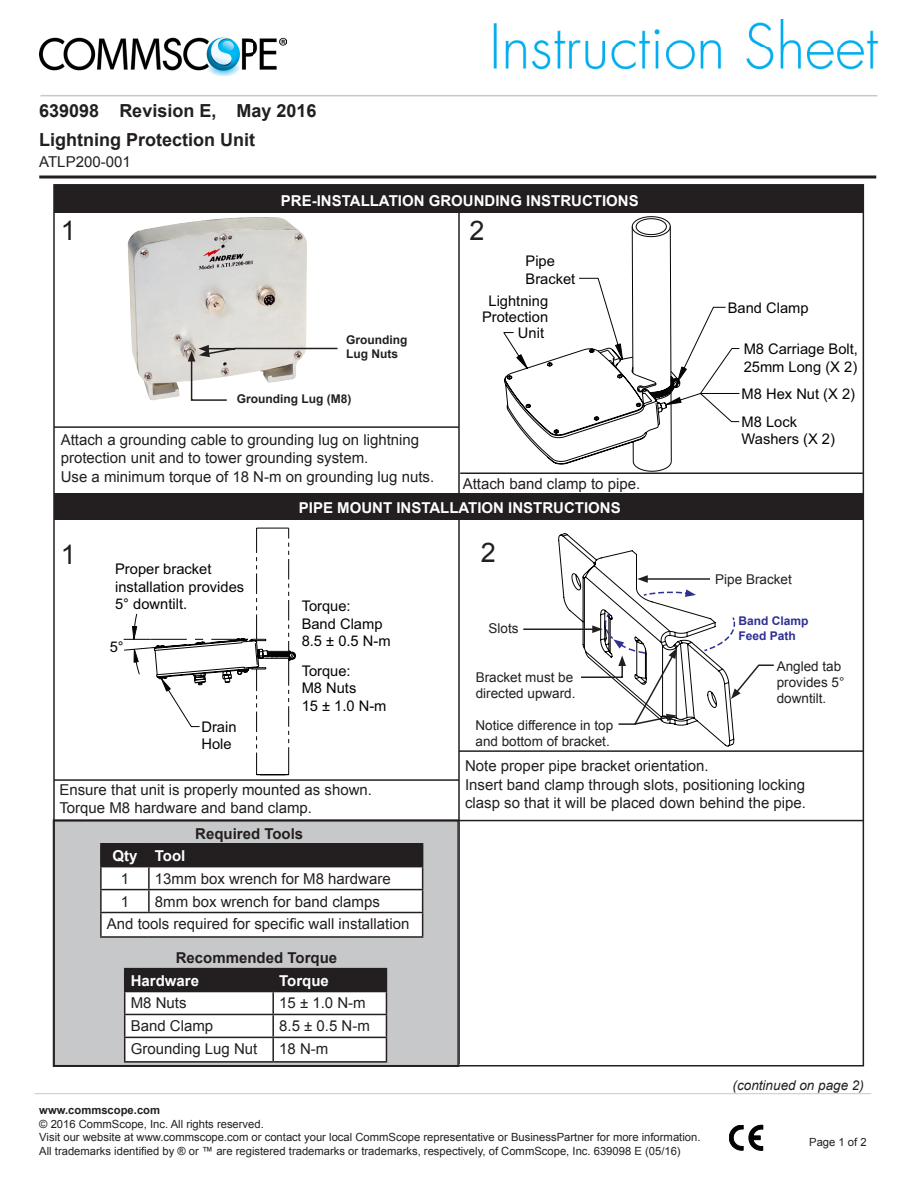
<style>
.page{position:relative;width:918px;height:1188px;background:#fff}
.page>*{position:absolute;margin:0;border:0;box-sizing:border-box;transform-origin:0 0}
.t1{font:27px "Arial";color:#231f20}
._1st_Head__Model{font:700 18px "Arial";color:#231f20}
.Caption_Figure{font:15px/18px "Arial";color:#231f20}
.Undline_Sm_Head{font:700 15px "Arial";color:#fff}
.Body_text{font:700 15px "Arial";color:#231f20}
._1st_Head__Model-2{font:15px "Arial";color:#231f20}
.t2{font:14.7px/17.7px "Arial";color:#040503}
.Body_text-2{font:13.5px/16.2px "Arial";color:#231f20}
.Cont__On{font:italic 13.5px "Arial";color:#231f20}
.Body_text-3{font:700 12px "Arial";color:#231f20}
.Body_text-4{font:700 12px/14.4px "Arial";color:#2e3092}
.t3{font:11.25px "Arial";color:#231f20}
.t4{font:700 11.25px "Arial";color:#231f20}
</style>
<div class="page">
<hr style="left:458px;top:184px;width:2px;height:880px;background:#231f20">
<img style="left:128px;top:217px;width:179px;height:183px">
<div style="left:54px;top:186px;width:810px;height:27px;background:#231f20"></div>
<svg style="left:503px;top:216px;width:237px;height:256px"></svg>
<div style="left:54px;top:493px;width:810px;height:27px;background:#231f20"></div>
<svg style="left:123px;top:527px;width:173px;height:248px"></svg>
<hr style="left:459px;top:750px;width:405px;height:2px;background:#231f20">
<hr style="left:54px;top:779px;width:405px;height:2px;background:#231f20">
<svg style="left:52px;top:819px;width:408px;height:248px;background:#bebfc1"></svg>
<hr style="left:124px;top:968px;width:149px;height:1px;background:#231f20">
<hr style="left:273px;top:968px;width:114px;height:1px;background:#231f20">
<svg style="left:124px;top:969px;width:263px;height:92px"></svg>
<hr style="left:124px;top:1061px;width:149px;height:2px;background:#231f20">
<hr style="left:273px;top:1061px;width:114px;height:2px;background:#231f20">
<hr style="left:100px;top:843px;width:49px;height:1px;background:#231f20">
<hr style="left:100px;top:845px;width:2px;height:21px;background:#231f20">
<hr style="left:149px;top:843px;width:274px;height:1px;background:#231f20">
<hr style="left:100px;top:866px;width:49px;height:1px;background:#231f20">
<hr style="left:100px;top:867px;width:2px;height:22px;background:#231f20">
<hr style="left:100px;top:889px;width:49px;height:1px;background:#231f20">
<hr style="left:100px;top:890px;width:2px;height:22px;background:#231f20">
<hr style="left:100px;top:912px;width:49px;height:1px;background:#231f20">
<hr style="left:100px;top:913px;width:2px;height:23px;background:#231f20">
<svg style="left:101px;top:844px;width:322px;height:92px"></svg>
<hr style="left:100px;top:936px;width:49px;height:2px;background:#231f20">
<hr style="left:149px;top:936px;width:274px;height:2px;background:#231f20">
<hr style="left:523px;top:628px;width:72px;height:2px;background:#231f20">
<svg style="left:558px;top:533px;width:216px;height:213px"></svg>
<svg style="left:188px;top:345px;width:64px;height:56px"></svg>
<hr style="left:235px;top:348px;width:103px;height:1px;background:#231f20">
<hr style="left:54px;top:426px;width:405px;height:2px;background:#231f20">
<hr style="left:460px;top:472px;width:403px;height:2px;background:#231f20">
<hr style="left:54px;top:820px;width:810px;height:1px;background:#231f20">
<img style="left:39px;top:37px;width:247px;height:39px">
<img style="left:493px;top:20px;width:386px;height:50px">
<hr style="left:40px;top:95px;width:838px;height:1px;background:#c7c8ca">
<hr style="left:39px;top:176px;width:837px;height:2px;background:#231f20">
<hr style="left:34px;top:1093px;width:837px;height:1px;background:#c7c8ca">
<svg style="left:749px;top:1125px;width:14px;height:26px"></svg>
<svg style="left:729px;top:1125px;width:14px;height:25px"></svg>
<p class="_1st_Head__Model" style="left:39px;top:98px;width:279px">639098 Revision E, May 2016</p>
<p class="_1st_Head__Model" style="left:39px;top:128px;width:217px">Lightning Protection Unit</p>
<p class="_1st_Head__Model-2" style="left:39px;top:152px;width:93px">ATLP200-001</p>
<p class="t1" style="left:61px;top:213px;width:17px">1</p>
<p class="Undline_Sm_Head" style="left:281px;top:191px;width:359px">PRE-INSTALLATION GROUNDING INSTRUCTIONS</p>
<p class="Body_text-3" style="left:346px;top:332px;width:63px">Grounding</p>
<p class="Body_text-3" style="left:346px;top:346px;width:53px">Lug Nuts</p>
<p class="Body_text-3" style="left:237px;top:391px;width:116px">Grounding Lug (M8)</p>
<p class="t1" style="left:470px;top:213px;width:17px">2</p>
<p class="t2" style="left:526px;top:252px;width:51px">Pipe<br>Bracket</p>
<p class="t2" style="left:482px;top:293px;width:68px;line-height:15.8px;text-align:right">Lightning<br>Protection<br>Unit</p>
<p class="Caption_Figure" style="left:61px;top:431px;width:360px">Attach a grounding cable to grounding lug on lightning protection unit and to tower grounding system.</p>
<p class="Caption_Figure" style="left:61px;top:468px;width:375px">Use a minimum torque of 18 N-m on grounding lug nuts.</p>
<p class="Caption_Figure" style="left:463px;top:475px;width:179px">Attach band clamp to pipe.</p>
<p class="Undline_Sm_Head" style="left:299px;top:498px;width:323px">PIPE MOUNT INSTALLATION INSTRUCTIONS</p>
<p class="t1" style="left:61px;top:537px;width:17px">1</p>
<p class="t2" style="left:115px;top:560px;width:131px">Proper bracket installation provides<br>5° downtilt.</p>
<p class="t2" style="left:302px;top:597px;width:82px">Torque:<br>Band Clamp</p>
<p class="t2" style="left:110px;top:638px;width:16px">5°</p>
<p class="t2" style="left:302px;top:632px;width:90px">8.5 ± 0.5 N-m</p>
<p class="t2" style="left:201px;top:718px;width:37px">Drain<br>Hole</p>
<p class="t2" style="left:302px;top:662px;width:86px">Torque:<br>M8 Nuts<br>15 ± 1.0 N-m</p>
<p class="t1" style="left:481px;top:535px;width:17px">2</p>
<p class="Body_text-2" style="left:489px;top:620px;width:32px">Slots</p>
<p class="Body_text-2" style="left:476px;top:669px;width:101px">Bracket must be directed upward.</p>
<p class="Body_text-2" style="left:476px;top:717px;width:139px">Notice difference in top and bottom of bracket.</p>
<p class="t2" style="left:728px;top:299px;width:82px">Band Clamp</p>
<p class="t2" style="left:744px;top:340px;width:116px">M8 Carriage Bolt,<br>25mm Long (X 2)</p>
<p class="t2" style="left:742px;top:381px;width:115px;line-height:27.3px">M8 Hex Nut (X 2)<br>M8 Lock</p>
<p class="t2" style="left:742px;top:430px;width:95px">Washers (X 2)</p>
<p class="Body_text-2" style="left:715px;top:571px;width:78px">Pipe Bracket</p>
<p class="Body_text-4" style="left:739px;top:614px;width:72px">Band Clamp<br>Feed Path</p>
<p class="Body_text-2" style="left:777px;top:658px;width:69px">Angled tab provides 5° downtilt.</p>
<p class="Caption_Figure" style="left:59px;top:781px;width:314px">Ensure that unit is properly mounted as shown.</p>
<p class="Caption_Figure" style="left:59px;top:799px;width:254px">Torque M8 hardware and band clamp.</p>
<p class="Body_text" style="left:195px;top:824px;width:110px">Required Tools</p>
<p class="Undline_Sm_Head" style="left:112px;top:846px;width:27px">Qty</p>
<p class="Undline_Sm_Head" style="left:155px;top:846px;width:32px">Tool</p>
<p class="Caption_Figure" style="left:121px;top:869px;width:10px">1</p>
<p class="Caption_Figure" style="left:155px;top:869px;width:237px">13mm box wrench for M8 hardware</p>
<p class="Caption_Figure" style="left:121px;top:892px;width:10px">1</p>
<p class="Caption_Figure" style="left:155px;top:892px;width:227px">8mm box wrench for band clamps</p>
<p class="Caption_Figure" style="left:107px;top:915px;width:304px">And tools required for specific wall installation</p>
<p class="Body_text" style="left:176px;top:948px;width:163px">Recommended Torque</p>
<p class="Undline_Sm_Head" style="left:131px;top:970px;width:70px">Hardware</p>
<p class="Undline_Sm_Head" style="left:279px;top:970px;width:51px">Torque</p>
<p class="Caption_Figure" style="left:131px;top:994px;width:57px">M8 Nuts</p>
<p class="Caption_Figure" style="left:279px;top:994px;width:88px">15 ± 1.0 N-m</p>
<p class="Caption_Figure" style="left:131px;top:1017px;width:84px">Band Clamp</p>
<p class="Caption_Figure" style="left:279px;top:1017px;width:92px">8.5 ± 0.5 N-m</p>
<p class="Caption_Figure" style="left:131px;top:1040px;width:128px">Grounding Lug Nut</p>
<p class="Caption_Figure" style="left:279px;top:1040px;width:51px">18 N-m</p>
<p class="Caption_Figure" style="left:465px;top:757px;width:245px">Note proper pipe bracket orientation.</p>
<p class="Caption_Figure" style="left:465px;top:776px;width:343px">Insert band clamp through slots, positioning locking clasp so that it will be placed down behind the pipe.</p>
<p class="Cont__On" style="left:733px;top:1076px;width:133px">(continued on page 2)</p>
<p class="t4" style="left:39px;top:1103px;width:122px">www.commscope.com</p>
<p class="t3" style="left:39px;top:1116px;width:226px">© 2016 CommScope, Inc. All rights reserved.</p>
<p class="t3" style="left:39px;top:1130px;width:663px">Visit our website at www.commscope.com or contact your local CommScope representative or BusinessPartner for more information.</p>
<p class="t3" style="left:39px;top:1143px;width:643px">All trademarks identified by ® or ™ are registered trademarks or trademarks, respectively, of CommScope, Inc. 639098 E (05/16)</p>
<p class="t3" style="left:809px;top:1134px;width:59px">Page 1 of 2</p>
</div>
